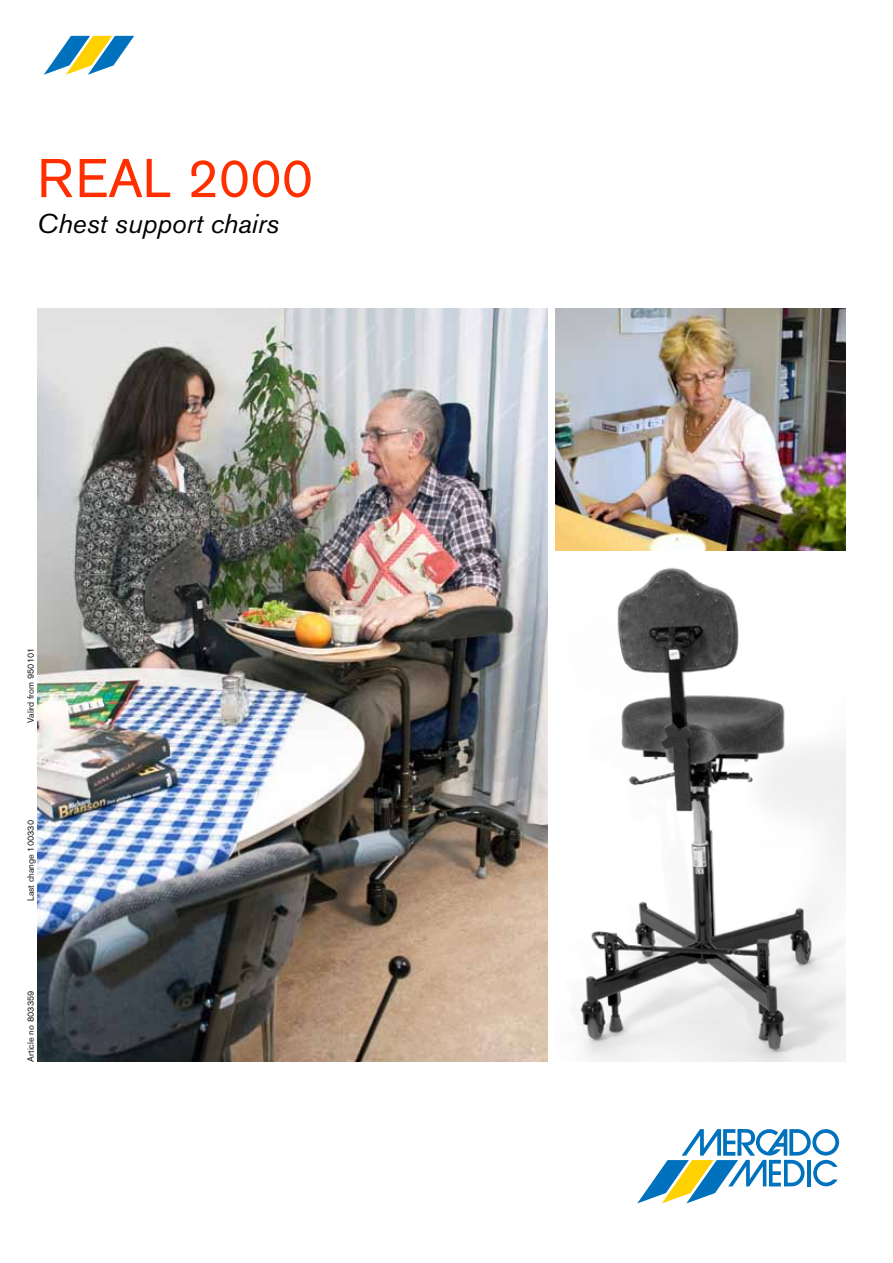
<style>
.page{position:relative;width:893px;height:1263px;background:#fff}
.page>*{position:absolute;margin:0;border:0;box-sizing:border-box;transform-origin:0 0}
.t1{font:54px "Akzidenz Grotesk BE";color:#ff2f00}
.t2{font:italic 27px "Akzidenz Grotesk BE";color:#000}
.t3{font:9px "Akzidenz Grotesk BE";color:#1b181c}
</style>
<div class="page">
<img style="left:37px;top:308px;width:510px;height:753px">
<img style="left:556px;top:308px;width:289px;height:243px">
<img style="left:580px;top:567px;width:265px;height:494px">
<svg style="left:44px;top:36px;width:90px;height:39px"></svg>
<svg style="left:637px;top:1129px;width:202px;height:74px"></svg>
<h1 class="t1" style="left:37px;top:146px;width:277px">REAL 2000</h1>
<h2 class="t2" style="left:37px;top:207px;width:244px">Chest support chairs</h2>
<p class="t3" style="left:25px;top:723px;width:77px;rotate:-90deg">Valird from 950101</p>
<p class="t3" style="left:25px;top:901px;width:83px;rotate:-90deg">Last change 100330</p>
<p class="t3" style="left:25px;top:1062px;width:73px;rotate:-90deg">Article no 803359</p>
</div>
